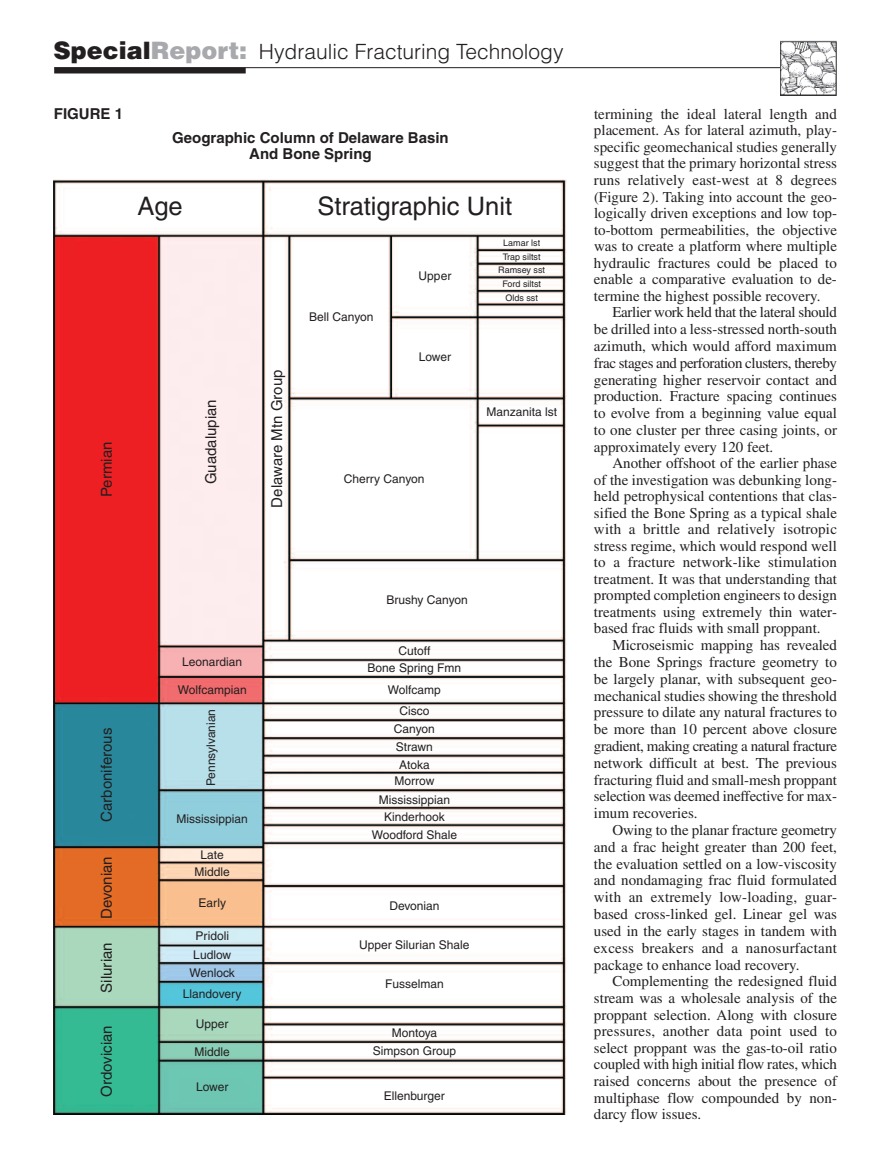
<style>
.page{position:relative;width:891px;height:1175px;background:#fff}
.page>*{position:absolute;margin:0;border:0;box-sizing:border-box;transform-origin:0 0}
.t1{font:25.5px "Helvetica";color:#231f20}
.t2{font:300 21px "Helvetica";color:#231f20}
.t3{font:15px/16.8px "Times";color:#231f20;text-align:justify}
.t4{font:15px "Helvetica";color:#231f20}
.t5{font:700 15px/16.5px "Helvetica";color:#231f20;text-align:center}
.t6{font:12px/18.5px "Helvetica";color:#231f20;text-align:center}
.t7{font:9px "Helvetica";color:#231f20}
.s1{font-weight:900;font-size:24px}
.s2{font-weight:900;font-size:24px;color:#a8a9ad}
</style>
<div class="page">
<img style="left:54px;top:180px;width:513px;height:934px">
<hr style="left:54px;top:67px;width:731px;height:1px;background:#231f20">
<div style="left:54px;top:67px;width:192px;height:6px;background:#231f20"></div>
<img style="left:780px;top:40px;width:57px;height:55px">
<h2 class="t2" style="left:54px;top:40px;width:512px"><span class="s1">Special</span><span class="s2">Report:</span> Hydraulic Fracturing Technology</h2>
<p class="t5" style="left:54px;top:107px;width:71px">FIGURE 1</p>
<p class="t4" style="left:101px;top:497px;width:57px;rotate:-90deg">Permian</p>
<p class="t5" style="left:172px;top:131px;width:278px">Geographic Column of Delaware Basin<br>And Bone Spring</p>
<h1 class="t1" style="left:137px;top:197px;width:47px">Age</h1>
<h1 class="t1" style="left:317px;top:197px;width:196px">Stratigraphic Unit</h1>
<p class="t7" style="left:503px;top:239px;width:39px">Lamar lst</p>
<p class="t4" style="left:206px;top:484px;width:87px;rotate:-90deg">Guadalupian</p>
<p class="t4" style="left:271px;top:507px;width:139px;rotate:-90deg">Delaware Mtn Group</p>
<p class="t6" style="left:309px;top:308px;width:66px">Bell Canyon</p>
<p class="t6" style="left:419px;top:268px;width:34px">Upper</p>
<p class="t6" style="left:419px;top:349px;width:34px">Lower</p>
<p class="t6" style="left:344px;top:471px;width:82px">Cherry Canyon</p>
<p class="t7" style="left:503px;top:254px;width:39px">Trap siltst</p>
<p class="t7" style="left:498px;top:267px;width:48px">Ramsey sst</p>
<p class="t7" style="left:502px;top:281px;width:40px">Ford siltst</p>
<p class="t7" style="left:505px;top:295px;width:34px">Olds sst</p>
<p class="t6" style="left:486px;top:403px;width:72px">Manzanita lst</p>
<p class="t4" style="left:101px;top:821px;width:95px;rotate:-90deg">Carboniferous</p>
<p class="t4" style="left:101px;top:918px;width:64px;rotate:-90deg">Devonian</p>
<p class="t4" style="left:101px;top:992px;width:52px;rotate:-90deg">Silurian</p>
<p class="t4" style="left:101px;top:1096px;width:73px;rotate:-90deg">Ordovician</p>
<p class="t6" style="left:182px;top:653px;width:62px">Leonardian</p>
<p class="t6" style="left:178px;top:682px;width:70px">Wolfcampian</p>
<p class="t6" style="left:203px;top:786px;width:79px;rotate:-90deg">Pennsylvanian</p>
<p class="t6" style="left:177px;top:810px;width:73px">Mississippian</p>
<p class="t6" style="left:195px;top:847px;width:37px;line-height:16.6px">Late<br>Middle</p>
<p class="t6" style="left:198px;top:895px;width:29px">Early</p>
<p class="t6" style="left:190px;top:928px;width:47px">Pridoli<br>Ludlow<br>Wenlock</p>
<p class="t6" style="left:183px;top:986px;width:60px">Llandovery</p>
<p class="t6" style="left:196px;top:1016px;width:34px">Upper</p>
<p class="t6" style="left:195px;top:1044px;width:37px">Middle</p>
<p class="t6" style="left:196px;top:1078px;width:34px">Lower</p>
<p class="t6" style="left:386px;top:591px;width:83px">Brushy Canyon</p>
<p class="t6" style="left:368px;top:643px;width:95px;line-height:17.4px">Cutoff<br>Bone Spring Fmn</p>
<p class="t6" style="left:388px;top:681px;width:54px">Wolfcamp</p>
<p class="t6" style="left:399px;top:703px;width:31px">Cisco</p>
<p class="t6" style="left:394px;top:720px;width:42px">Canyon</p>
<p class="t6" style="left:396px;top:739px;width:38px">Strawn</p>
<p class="t6" style="left:399px;top:757px;width:32px">Atoka</p>
<p class="t6" style="left:372px;top:773px;width:87px;line-height:17.7px">Morrow<br>Mississippian<br>Kinderhook<br>Woodford Shale</p>
<p class="t6" style="left:389px;top:897px;width:52px">Devonian</p>
<p class="t6" style="left:359px;top:936px;width:112px">Upper Silurian Shale</p>
<p class="t6" style="left:385px;top:976px;width:60px">Fusselman</p>
<p class="t6" style="left:373px;top:1024px;width:85px">Montoya<br>Simpson Group</p>
<p class="t6" style="left:384px;top:1087px;width:63px">Ellenburger</p>
<p class="t3" style="left:594px;top:107px;width:245px">termining the ideal lateral length and placement. As for lateral azimuth, play&shy;specific geomechanical studies generally suggest that the primary horizontal stress runs relatively east-west at 8 degrees (Figure 2). Taking into account the geo&shy;logically driven exceptions and low top&shy;to-bottom permeabilities, the objective was to create a platform where multiple hydraulic fractures could be placed to enable a comparative evaluation to de&shy;termine the highest possible recovery.</p>
<p class="t3" style="left:594px;top:305px;width:245px;text-indent:18px">Earlier work held that the lateral should be drilled into a less-stressed north-south azimuth, which would afford maximum frac stages and perforation clusters, thereby generating higher reservoir contact and production. Fracture spacing continues to evolve from a beginning value equal to one cluster per three casing joints, or approximately every 120 feet.</p>
<p class="t3" style="left:594px;top:456px;width:245px;text-indent:18px">Another offshoot of the earlier phase of the investigation was debunking long&shy;held petrophysical contentions that clas&shy;sified the Bone Spring as a typical shale with a brittle and relatively isotropic stress regime, which would respond well to a fracture network-like stimulation treatment. It was that understanding that prompted completion engineers to design treatments using extremely thin water&shy;based frac fluids with small proppant.</p>
<p class="t3" style="left:594px;top:638px;width:245px;text-indent:18px">Microseismic mapping has revealed the Bone Springs fracture geometry to be largely planar, with subsequent geo&shy;mechanical studies showing the threshold pressure to dilate any natural fractures to be more than 10 percent above closure gradient, making creating a natural fracture network difficult at best. The previous fracturing fluid and small-mesh proppant selection was deemed ineffective for max&shy;imum recoveries.</p>
<p class="t3" style="left:594px;top:823px;width:245px;text-indent:18px">Owing to the planar fracture geometry and a frac height greater than 200 feet, the evaluation settled on a low-viscosity and nondamaging frac fluid formulated with an extremely low-loading, guar&shy;based cross-linked gel. Linear gel was used in the early stages in tandem with excess breakers and a nanosurfactant package to enhance load recovery.</p>
<p class="t3" style="left:594px;top:974px;width:245px;text-indent:18px">Complementing the redesigned fluid stream was a wholesale analysis of the proppant selection. Along with closure pressures, another data point used to select proppant was the gas-to-oil ratio coupled with high initial flow rates, which raised concerns about the presence of multiphase flow compounded by non&shy;darcy flow issues.</p>
</div>
